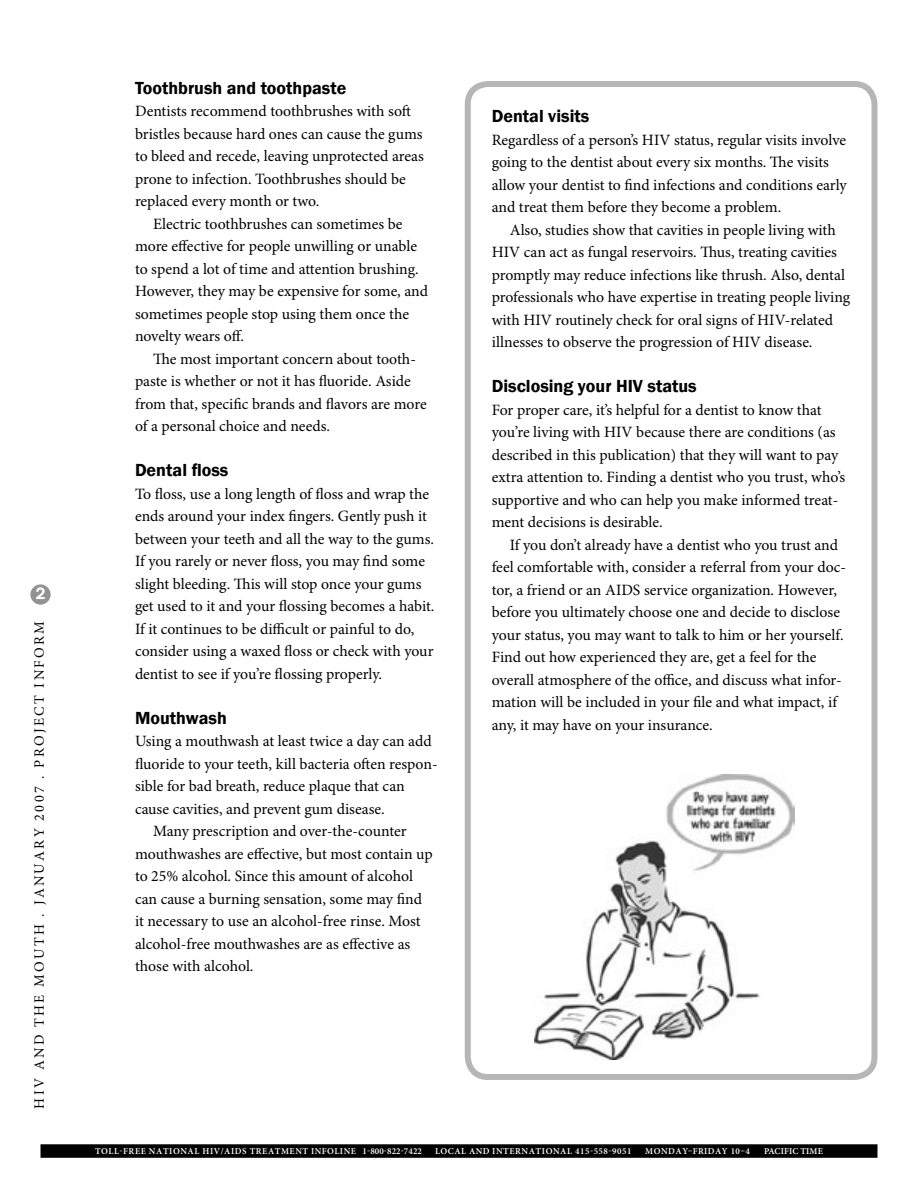
<style>
.page{position:relative;width:918px;height:1188px;background:#fff}
.page>*{position:absolute;margin:0;border:0;box-sizing:border-box;transform-origin:0 0}
.Mouth_Subhead_1{font:600 18px "Franklin Gothic";color:#000}
.Mouth_Para_Indent{font:15.75px/22.5px "Minion Pro";letter-spacing:-.005em;color:#000}
.Mouth_Para_Indent_No{font:15.75px/22.5px "Minion Pro";letter-spacing:-.005em;color:#000}
.t1{font:15.75px "Franklin Gothic";color:#fff}
.t2{font:14.25px "Minion Pro";letter-spacing:.16em;color:#000}
.t3{font:600 9px "Minion Pro";letter-spacing:.06em;color:#fff}
.t4{font:600 9px "Minion Pro";letter-spacing:.01em;color:#fff}
</style>
<div class="page">
<svg style="left:464px;top:81px;width:414px;height:996px"></svg>
<div style="left:40px;top:1144px;width:838px;height:14px;background:#000"></div>
<div style="left:30px;top:584px;width:21px;height:21px;background:#939393;border-radius:50%"></div>
<svg style="left:36px;top:587px;width:9px;height:12px"></svg>
<img style="left:534px;top:775px;width:260px;height:284px">
<p class="t1" style="left:36px;top:584px;width:11px">2</p>
<p class="t2" style="left:31px;top:1109px;width:489px;rotate:-90deg">HIV AND THE MOUTH . JANUARY 2007 . PROJECT INFORM</p>
<p class="Mouth_Subhead_1" style="left:135px;top:77px;width:213px">Toothbrush and toothpaste</p>
<p class="Mouth_Para_Indent_No" style="left:135px;top:100px;width:290px">Dentists recommend toothbrushes with soft bristles because hard ones can cause the gums to bleed and recede, leaving unprotected areas prone to infection. Toothbrushes should be replaced every month or two.</p>
<p class="Mouth_Para_Indent" style="left:135px;top:213px;width:295px;text-indent:18px">Electric toothbrushes can sometimes be more effective for people unwilling or unable to spend a lot of time and attention brushing.<br>However, they may be expensive for some, and sometimes people stop using them once the novelty wears off.</p>
<p class="Mouth_Para_Indent" style="left:135px;top:348px;width:293px;text-indent:18px">The most important concern about tooth&shy;paste is whether or not it has fluoride. Aside from that, specific brands and flavors are more of a personal choice and needs.</p>
<p class="Mouth_Subhead_1" style="left:135px;top:459px;width:95px">Dental floss</p>
<p class="Mouth_Para_Indent_No" style="left:135px;top:483px;width:301px">To floss, use a long length of floss and wrap the ends around your index fingers. Gently push it between your teeth and all the way to the gums.<br>If you rarely or never floss, you may find some slight bleeding. This will stop once your gums get used to it and your flossing becomes a habit.<br>If it continues to be difficult or painful to do, consider using a waxed floss or check with your dentist to see if you’re flossing properly.</p>
<p class="Mouth_Subhead_1" style="left:135px;top:707px;width:93px">Mouthwash</p>
<p class="Mouth_Para_Indent_No" style="left:135px;top:730px;width:304px">Using a mouthwash at least twice a day can add fluoride to your teeth, kill bacteria often respon&shy;sible for bad breath, reduce plaque that can cause cavities, and prevent gum disease.</p>
<p class="Mouth_Para_Indent" style="left:135px;top:820px;width:299px;text-indent:18px">Many prescription and over-the-counter mouthwashes are effective, but most contain up to 25% alcohol. Since this amount of alcohol can cause a burning sensation, some may find it necessary to use an alcohol-free rinse. Most alcohol-free mouthwashes are as effective as those with alcohol.</p>
<p class="Mouth_Subhead_1" style="left:492px;top:105px;width:99px">Dental visits</p>
<p class="Mouth_Para_Indent_No" style="left:492px;top:129px;width:357px">Regardless of a person’s HIV status, regular visits involve going to the dentist about every six months. The visits allow your dentist to find infections and conditions early and treat them before they become a problem.</p>
<p class="Mouth_Para_Indent" style="left:492px;top:219px;width:360px;text-indent:18px">Also, studies show that cavities in people living with HIV can act as fungal reservoirs. Thus, treating cavities promptly may reduce infections like thrush. Also, dental professionals who have expertise in treating people living with HIV routinely check for oral signs of HIV-related illnesses to observe the progression of HIV disease.</p>
<p class="Mouth_Subhead_1" style="left:492px;top:375px;width:206px">Disclosing your HIV status</p>
<p class="Mouth_Para_Indent_No" style="left:492px;top:399px;width:355px">For proper care, it’s helpful for a dentist to know that you’re living with HIV because there are conditions (as described in this publication) that they will want to pay extra attention to. Finding a dentist who you trust, who’s supportive and who can help you make informed treat&shy;ment decisions is desirable.</p>
<p class="Mouth_Para_Indent" style="left:492px;top:534px;width:356px;text-indent:18px">If you don’t already have a dentist who you trust and feel comfortable with, consider a referral from your doc&shy;tor, a friend or an AIDS service organization. However, before you ultimately choose one and decide to disclose your status, you may want to talk to him or her yourself.<br>Find out how experienced they are, get a feel for the overall atmosphere of the office, and discuss what infor&shy;mation will be included in your file and what impact, if any, it may have on your insurance.</p>
<p class="t3" style="left:95px;top:1146px;width:328px">TOLL-FREE NATIONAL HIV/AIDS TREATMENT INFOLINE 1-800-822-7422</p>
<p class="t3" style="left:435px;top:1146px;width:198px">LOCAL AND INTERNATIONAL 415-558-9051</p>
<p class="t3" style="left:645px;top:1146px;width:106px">MONDAY–FRIDAY 10–4</p>
<p class="t4" style="left:764px;top:1146px;width:60px">PACIFIC TIME</p>
</div>
